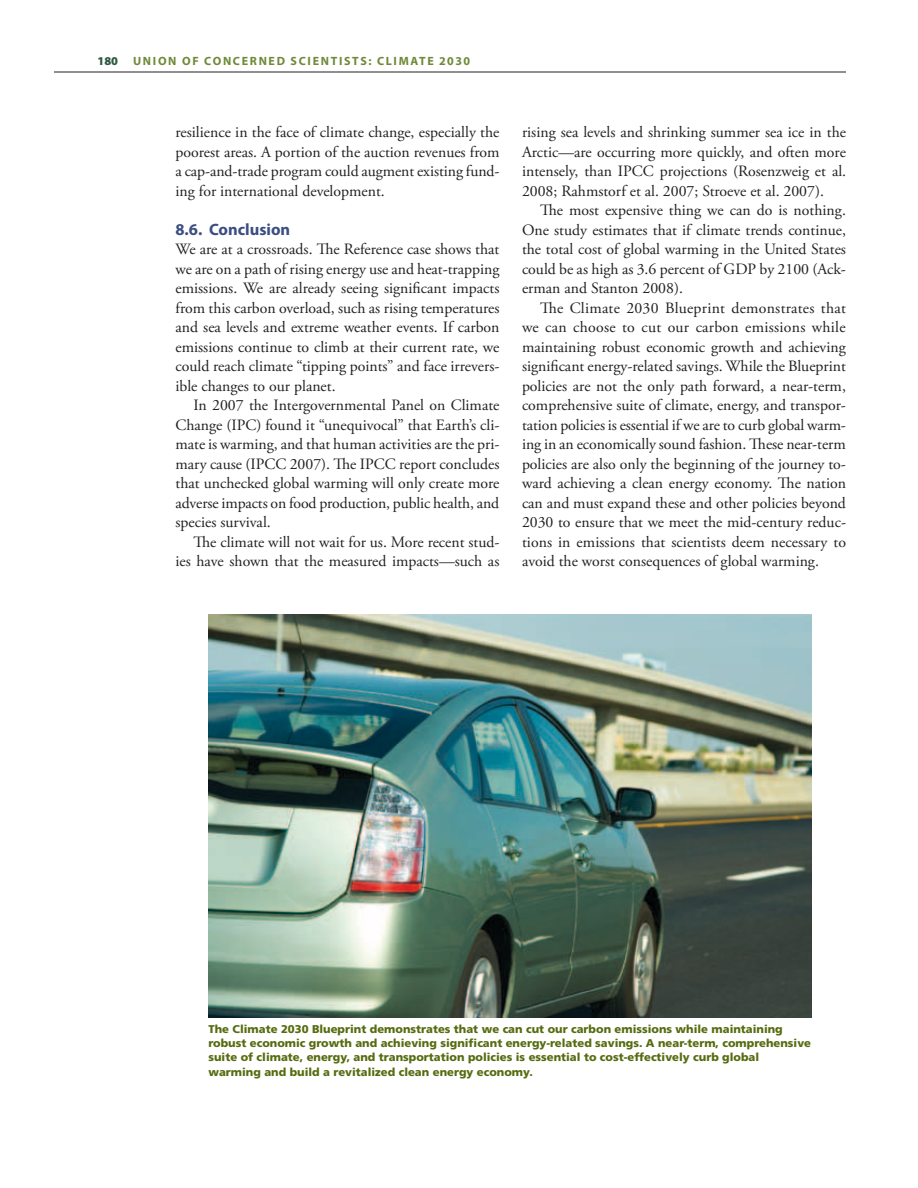
<style>
.page{position:relative;width:918px;height:1188px;background:#fff}
.page>*{position:absolute;margin:0;border:0;box-sizing:border-box;transform-origin:0 0}
.t1{font:700 16.5px "Myriad Pro";color:#3b4e80}
.t2{font:15.75px/19.5px "Adobe Garamond Pro";color:#231f20;text-align:justify}
.t3{font:700 12px "Myriad Pro";letter-spacing:.14em;color:#6f8939}
.t4{font:900 11.25px/14.2px "Frutiger";color:#566c10}
.s1{font-weight:900;color:#2f5a44}
</style>
<div class="page">
<hr style="left:54px;top:72px;width:792px;height:1px;background:#231f20">
<img style="left:209px;top:615px;width:603px;height:402px">
<p class="t3" style="left:98px;top:53px;width:374px"><span class="s1">180</span> UNION OF CONCERNED SCIENTISTS: CLIMATE 2030</p>
<p class="t2" style="left:176px;top:123px;width:326px">resilience in the face of climate change, especially the poorest areas. A portion of the auction revenues from a cap-and-trade program could augment existing fund&shy;ing for international development.</p>
<p class="t1" style="left:176px;top:219px;width:116px">8.6. CONCLUSION</p>
<p class="t2" style="left:176px;top:240px;width:326px">We are at a crossroads. The Reference case shows that we are on a path of rising energy use and heat-trapping emissions. We are already seeing significant impacts from this carbon overload, such as rising temperatures and sea levels and extreme weather events. If carbon emissions continue to climb at their current rate, we could reach climate “tipping points” and face irrevers&shy;ible changes to our planet.</p>
<p class="t2" style="left:176px;top:396px;width:326px;text-indent:18px">In 2007 the Intergovernmental Panel on Climate Change (IPC) found it “unequivocal” that Earth’s cli&shy;mate is warming, and that human activities are the pri&shy;mary cause (IPCC 2007). The IPCC report concludes that unchecked global warming will only create more adverse impacts on food production, public health, and species survival.</p>
<p class="t2" style="left:176px;top:533px;width:326px;text-align:right">The climate will not wait for us. More recent stud&shy;ies have shown that the measured impacts—such as</p>
<p class="t2" style="left:522px;top:123px;width:326px">rising sea levels and shrinking summer sea ice in the Arctic—are occurring more quickly, and often more intensely, than IPCC projections (Rosenzweig et al.<br>2008; Rahmstorf et al. 2007; Stroeve et al. 2007).</p>
<p class="t2" style="left:522px;top:201px;width:326px;text-indent:18px">The most expensive thing we can do is nothing.<br>One study estimates that if climate trends continue, the total cost of global warming in the United States could be as high as 3.6 percent of GDP by 2100 (Ack&shy;erman and Stanton 2008).</p>
<p class="t2" style="left:522px;top:299px;width:326px;text-indent:18px">The Climate 2030 Blueprint demonstrates that we can choose to cut our carbon emissions while maintaining robust economic growth and achieving significant energy-related savings. While the Blueprint policies are not the only path forward, a near-term, comprehensive suite of climate, energy, and transpor&shy;tation policies is essential if we are to curb global warm&shy;ing in an economically sound fashion. These near-term policies are also only the beginning of the journey to&shy;ward achieving a clean energy economy. The nation can and must expand these and other policies beyond 2030 to ensure that we meet the mid-century reduc&shy;tions in emissions that scientists deem necessary to avoid the worst consequences of global warming.</p>
<p class="t4" style="left:208px;top:1022px;width:604px">The Climate 2030 Blueprint demonstrates that we can cut our carbon emissions while maintaining robust economic growth and achieving significant energy-related savings. A near-term, comprehensive suite of climate, energy, and transportation policies is essential to cost-effectively curb global warming and build a revitalized clean energy economy.</p>
</div>
